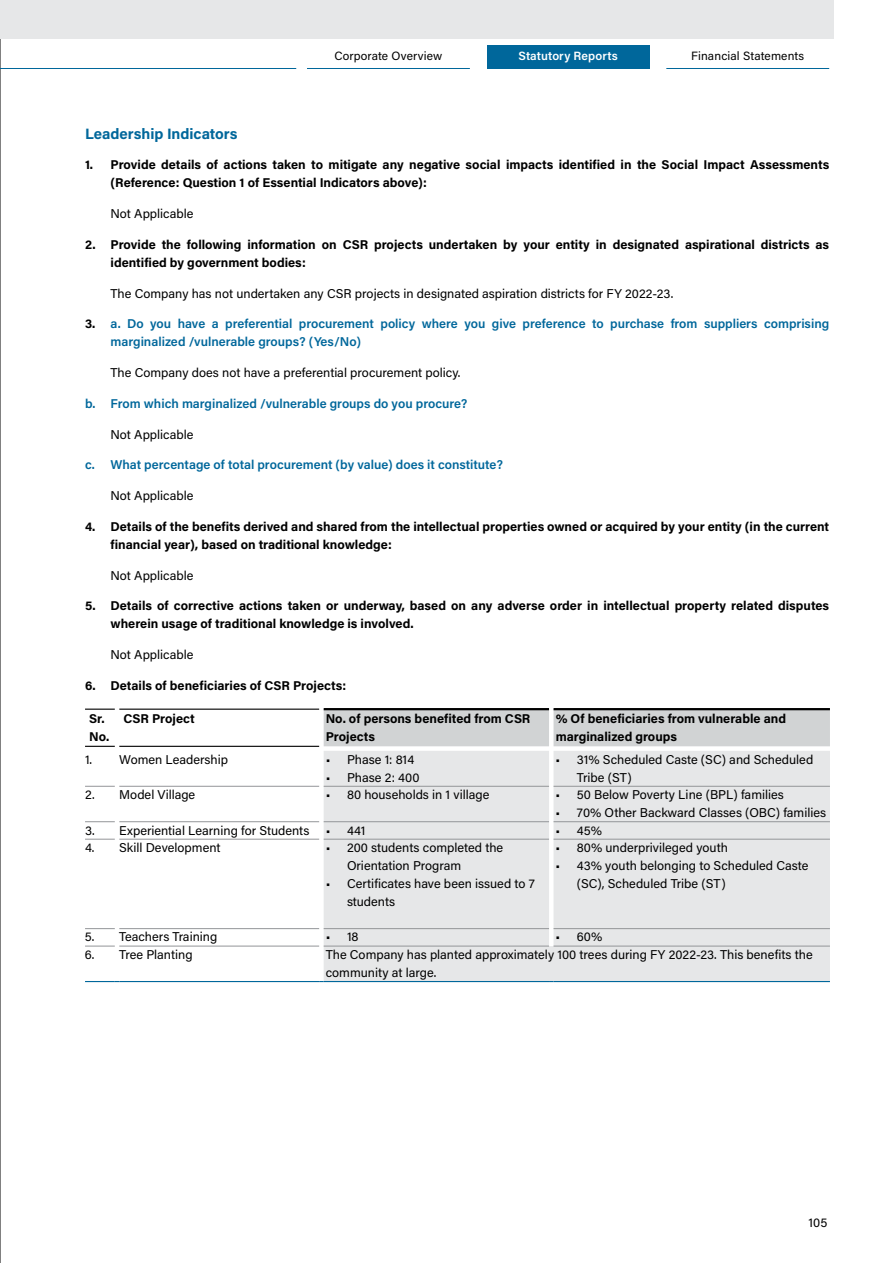
<style>
.page{position:relative;width:893px;height:1263px;background:#fff}
.page>*{position:absolute;margin:0;border:0;box-sizing:border-box;transform-origin:0 0}
.t1{font:700 15px "Acumin Pro";color:#00679b}
.t2{font:12.75px/18px "Acumin Pro";color:#000}
.t3{font:700 12.75px/18px "Acumin Pro";color:#000}
.t4{font:600 12.75px/18px "Acumin Pro";color:#00679b}
.t5{font:12px "Acumin Pro";letter-spacing:.01em;color:#000}
.t6{font:600 12px "Acumin Pro";letter-spacing:.01em;color:#fff}
.s1{font-weight:700;color:#000}
</style>
<div class="page">
<hr style="left:0;top:0;width:1px;height:1263px;background:#000">
<hr style="left:0;top:68px;width:296px;height:1px;background:#00679b">
<hr style="left:666px;top:68px;width:163px;height:1px;background:#00679b">
<hr style="left:307px;top:68px;width:163px;height:1px;background:#00679b">
<div style="left:0;top:0;width:833px;height:39px;background:#e6e7e8"></div>
<div style="left:487px;top:45px;width:162px;height:24px;background:#00679b"></div>
<div style="left:324px;top:709px;width:506px;height:37px;background:#d1d3d4"></div>
<div style="left:324px;top:751px;width:506px;height:230px;background:#e6e7e8"></div>
<hr style="left:85px;top:981px;width:30px;height:1px;background:#00679b">
<hr style="left:119px;top:981px;width:200px;height:1px;background:#00679b">
<hr style="left:324px;top:981px;width:225px;height:1px;background:#00679b">
<hr style="left:554px;top:981px;width:276px;height:1px;background:#00679b">
<hr style="left:85px;top:786px;width:30px;height:1px;background:#939598">
<hr style="left:119px;top:786px;width:200px;height:1px;background:#939598">
<hr style="left:85px;top:821px;width:30px;height:1px;background:#939598">
<hr style="left:119px;top:821px;width:200px;height:1px;background:#939598">
<hr style="left:85px;top:839px;width:30px;height:1px;background:#939598">
<hr style="left:119px;top:839px;width:200px;height:1px;background:#939598">
<hr style="left:85px;top:928px;width:30px;height:1px;background:#939598">
<hr style="left:119px;top:928px;width:200px;height:1px;background:#939598">
<hr style="left:85px;top:946px;width:30px;height:1px;background:#939598">
<hr style="left:119px;top:946px;width:200px;height:1px;background:#939598">
<hr style="left:324px;top:786px;width:225px;height:1px;background:#939598">
<hr style="left:554px;top:786px;width:276px;height:1px;background:#939598">
<hr style="left:324px;top:821px;width:225px;height:1px;background:#939598">
<hr style="left:554px;top:821px;width:276px;height:1px;background:#939598">
<hr style="left:324px;top:839px;width:225px;height:1px;background:#939598">
<hr style="left:554px;top:839px;width:276px;height:1px;background:#939598">
<hr style="left:324px;top:928px;width:225px;height:1px;background:#939598">
<hr style="left:554px;top:928px;width:276px;height:1px;background:#939598">
<hr style="left:324px;top:946px;width:225px;height:1px;background:#939598">
<hr style="left:554px;top:946px;width:276px;height:1px;background:#939598">
<hr style="left:324px;top:708px;width:225px;height:2px;background:#000">
<hr style="left:554px;top:708px;width:276px;height:2px;background:#000">
<hr style="left:85px;top:709px;width:30px;height:1px;background:#000">
<hr style="left:119px;top:709px;width:200px;height:1px;background:#000">
<hr style="left:85px;top:746px;width:30px;height:1px;background:#000">
<hr style="left:119px;top:746px;width:200px;height:1px;background:#000">
<p class="t5" style="left:334px;top:47px;width:109px">Corporate Overview</p>
<p class="t6" style="left:518px;top:47px;width:101px">Statutory Reports</p>
<p class="t5" style="left:691px;top:47px;width:115px">Financial Statements</p>
<p class="t1" style="left:85px;top:123px;width:154px">Leadership Indicators</p>
<p class="t3" style="left:111px;top:155px;width:720px;text-indent:-26px">1. Provide details of actions taken to mitigate any negative social impacts identified in the Social Impact Assessments (Reference: Question 1 of Essential Indicators above):</p>
<p class="t2" style="left:111px;top:204px;width:84px">Not Applicable</p>
<p class="t3" style="left:111px;top:235px;width:720px;text-indent:-26px">2. Provide the following information on CSR projects undertaken by your entity in designated aspirational districts as identified by government bodies:</p>
<p class="t2" style="left:111px;top:284px;width:564px">The Company has not undertaken any CSR projects in designated aspiration districts for FY 2022-23.</p>
<p class="t4" style="left:111px;top:314px;width:720px;text-indent:-26px"><span class="s1">3.</span> a. Do you have a preferential procurement policy where you give preference to purchase from suppliers comprising marginalized /vulnerable groups? (Yes/No)</p>
<p class="t2" style="left:111px;top:363px;width:351px">The Company does not have a preferential procurement policy.</p>
<p class="t4" style="left:85px;top:394px;width:384px">b. From which marginalized /vulnerable groups do you procure?</p>
<p class="t2" style="left:111px;top:425px;width:84px">Not Applicable</p>
<p class="t4" style="left:85px;top:455px;width:419px">c. What percentage of total procurement (by value) does it constitute?</p>
<p class="t2" style="left:111px;top:486px;width:84px">Not Applicable</p>
<p class="t3" style="left:111px;top:517px;width:720px;text-indent:-26px">4. Details of the benefits derived and shared from the intellectual properties owned or acquired by your entity (in the current financial year), based on traditional knowledge:</p>
<p class="t2" style="left:111px;top:566px;width:84px">Not Applicable</p>
<p class="t3" style="left:111px;top:596px;width:720px;text-indent:-26px">5. Details of corrective actions taken or underway, based on any adverse order in intellectual property related disputes wherein usage of traditional knowledge is involved.</p>
<p class="t2" style="left:111px;top:645px;width:84px">Not Applicable</p>
<p class="t3" style="left:85px;top:676px;width:263px">6. Details of beneficiaries of CSR Projects:</p>
<p class="t3" style="left:89px;top:709px;width:22px">Sr.<br>No.</p>
<p class="t3" style="left:124px;top:709px;width:73px">CSR Project</p>
<p class="t3" style="left:326px;top:709px;width:206px">No. of persons benefited from CSR<br>Projects</p>
<p class="t3" style="left:556px;top:709px;width:232px">% Of beneficiaries from vulnerable and marginalized groups</p>
<p class="t2" style="left:85px;top:750px;width:145px">1. Women Leadership</p>
<p class="t2" style="left:326px;top:750px;width:90px">• Phase 1: 814</p>
<p class="t2" style="left:326px;top:768px;width:95px">• Phase 2: 400</p>
<p class="t2" style="left:577px;top:750px;width:238px;text-indent:-21px">• 31% Scheduled Caste (SC) and Scheduled<br>Tribe (ST)</p>
<p class="t2" style="left:85px;top:785px;width:112px">2. Model Village</p>
<p class="t2" style="left:326px;top:785px;width:165px">• 80 households in 1 village</p>
<p class="t2" style="left:556px;top:785px;width:230px">• 50 Below Poverty Line (BPL) families</p>
<p class="t2" style="left:556px;top:803px;width:272px">• 70% Other Backward Classes (OBC) families</p>
<p class="t2" style="left:85px;top:820px;width:226px">3. Experiential Learning for Students</p>
<p class="t2" style="left:326px;top:820px;width:41px">• 441</p>
<p class="t2" style="left:556px;top:820px;width:48px">• 45%</p>
<p class="t2" style="left:85px;top:838px;width:137px">4. Skill Development</p>
<p class="t2" style="left:347px;top:838px;width:158px;text-indent:-21px">• 200 students completed the<br>Orientation Program</p>
<p class="t2" style="left:347px;top:874px;width:189px;text-indent:-21px">• Certificates have been issued to 7 students</p>
<p class="t2" style="left:556px;top:838px;width:174px">• 80% underprivileged youth</p>
<p class="t2" style="left:577px;top:856px;width:233px;text-indent:-21px">• 43% youth belonging to Scheduled Caste (SC), Scheduled Tribe (ST)</p>
<p class="t2" style="left:85px;top:927px;width:134px">5. Teachers Training</p>
<p class="t2" style="left:326px;top:927px;width:34px">• 18</p>
<p class="t2" style="left:556px;top:927px;width:48px">• 60%</p>
<p class="t2" style="left:85px;top:945px;width:109px">6. Tree Planting</p>
<p class="t2" style="left:326px;top:945px;width:488px">The Company has planted approximately 100 trees during FY 2022-23. This benefits the community at large.</p>
<p class="t2" style="left:808px;top:1213px;width:20px">105</p>
</div>
